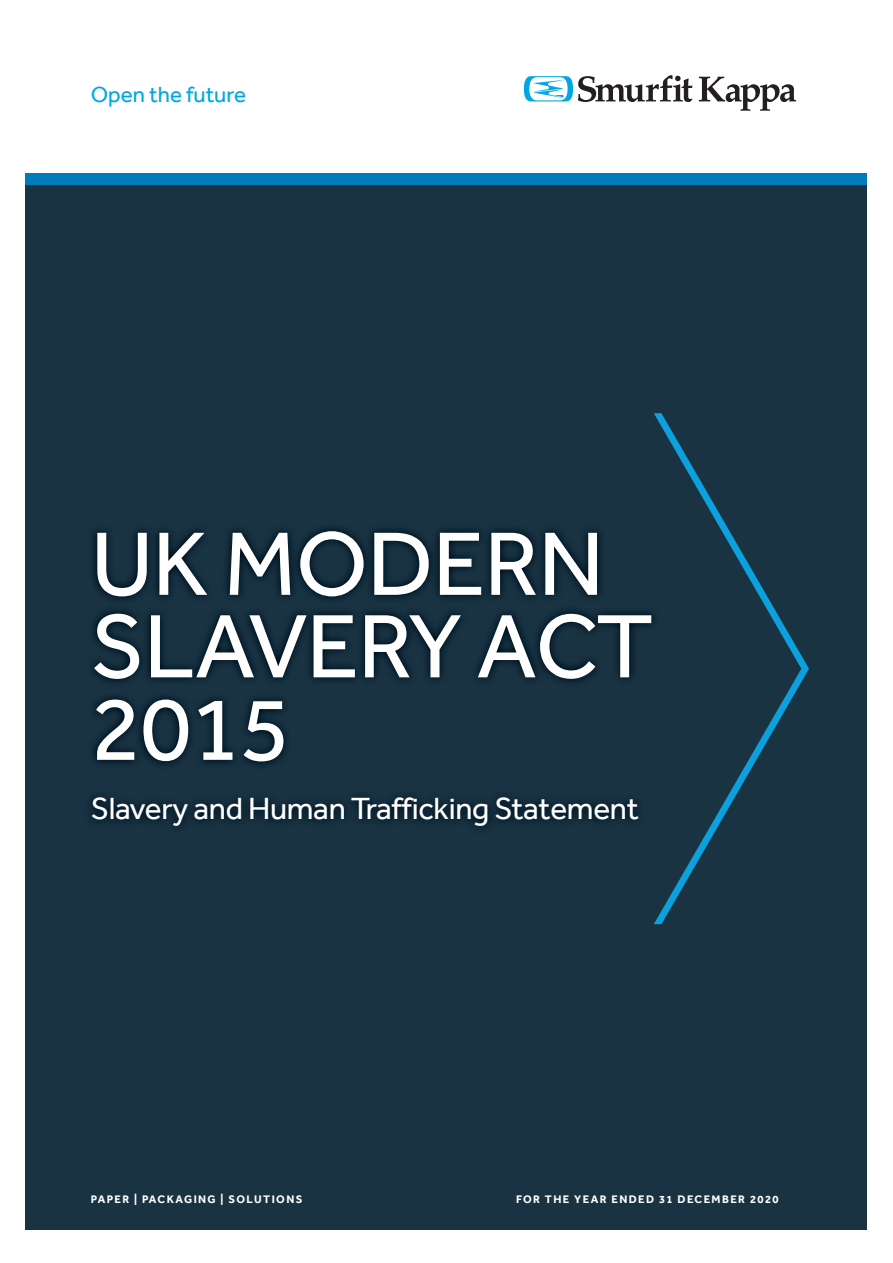
<style>
.page{position:relative;width:893px;height:1263px;background:#fff}
.page>*{position:absolute;margin:0;border:0;box-sizing:border-box;transform-origin:0 0}
.t1{font:93px/82.5px "Effra Corp";letter-spacing:-.01em;color:#fff}
.t2{font:31.5px "Effra Corp";letter-spacing:-.01em;color:#fff}
.t3{font:22.5px "Effra Corp";color:#00a7e4}
.t4{font:700 11.25px "Effra Corp";letter-spacing:.125em;color:#fff}
</style>
<div class="page">
<div style="left:26px;top:179px;width:841px;height:1051px;background:#1a3343"></div>
<svg style="left:699px;top:77px;width:97px;height:34px"></svg>
<svg style="left:524px;top:75px;width:168px;height:27px"></svg>
<svg style="left:654px;top:413px;width:155px;height:511px"></svg>
<div style="left:26px;top:173px;width:841px;height:12px;background:#007db9"></div>
<h3 class="t3" style="left:91px;top:81px;width:157px">Open the future</h3>
<h1 class="t1" style="left:91px;top:521px;width:564px">UK MODERN<br>SLAVERY ACT<br>2015</h1>
<h2 class="t2" style="left:91px;top:790px;width:550px">Slavery and Human Trafficking Statement</h2>
<p class="t4" style="left:91px;top:1193px;width:213px">PAPER | PACKAGING | SOLUTIONS</p>
<p class="t4" style="left:516px;top:1193px;width:264px">FOR THE YEAR ENDED 31 DECEMBER 2020</p>
</div>
